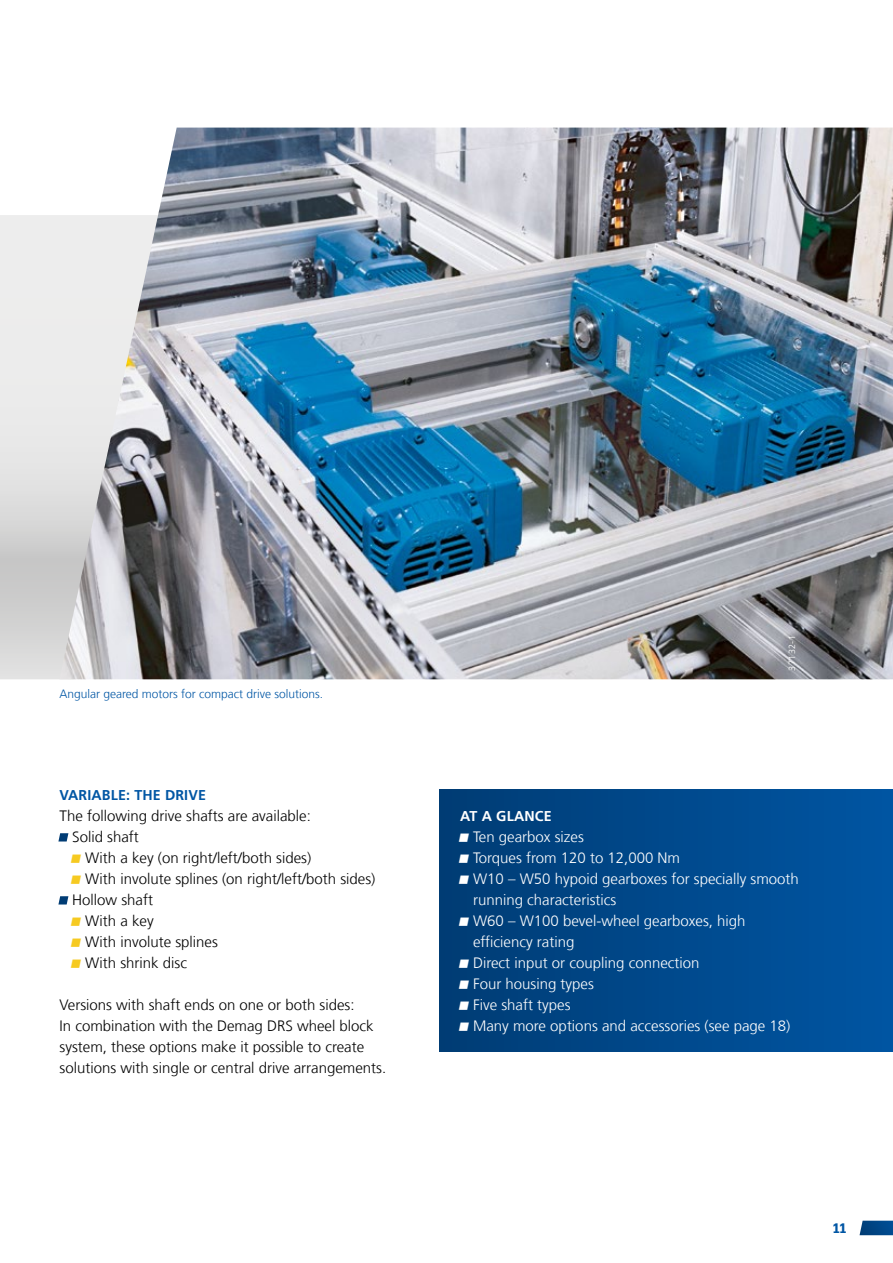
<style>
.page{position:relative;width:893px;height:1263px;background:#fff}
.page>*{position:absolute;margin:0;border:0;box-sizing:border-box;transform-origin:0 0}
.t1{font:300 15px/21px "Frutiger LT Com";color:#000}
.t2{font:300 15px/21px "Frutiger LT Com";color:#fff}
.t3{font:700 14.25px "Frutiger LT Com";letter-spacing:.01em;color:#0056a4}
.t4{font:700 14.25px "Frutiger LT Com";letter-spacing:.01em;color:#fff}
.t5{font:600 13.5px "Produkt";color:#0056a4}
.t6{font:300 12px "Frutiger LT Com";color:#0056a4}
.t7{font:300 9px "Frutiger LT Com";letter-spacing:.05em;color:#fff}
.s1{color:#fff}
.s2{color:#f6ca21}
</style>
<div class="page">
<svg style="left:0;top:215px;width:59px;height:464px;background:#e1e1e0"></svg>
<img style="left:59px;top:128px;width:834px;height:551px">
<div style="left:439px;top:789px;width:454px;height:263px;background:linear-gradient(to right,#003c74,#0055a3)"></div>
<svg style="left:859px;top:1221px;width:34px;height:14px"></svg>
<p class="t6" style="left:59px;top:686px;width:265px">Angular geared motors for compact drive solutions.</p>
<p class="t3" style="left:60px;top:786px;width:148px">VARIABLE: THE DRIVE</p>
<p class="t1" style="left:60px;top:805px;width:253px">The following drive shafts are available:</p>
<p class="t1" style="left:60px;top:826px;width:81px"><span class="s1">•</span> Solid shaft</p>
<p class="t1" style="left:72px;top:847px;width:240px"><span class="s2">•</span> With a key (on right/left/both sides)</p>
<p class="t1" style="left:72px;top:868px;width:305px"><span class="s2">•</span> With involute splines (on right/left/both sides)</p>
<p class="t1" style="left:60px;top:889px;width:95px"><span class="s1">•</span> Hollow shaft</p>
<p class="t1" style="left:72px;top:910px;width:83px"><span class="s2">•</span> With a key</p>
<p class="t1" style="left:72px;top:931px;width:147px"><span class="s2">•</span> With involute splines</p>
<p class="t1" style="left:72px;top:952px;width:116px"><span class="s2">•</span> With shrink disc</p>
<p class="t1" style="left:60px;top:994px;width:328px">Versions with shaft ends on one or both sides:<br>In combination with the Demag DRS wheel block system, these options make it possible to create solutions with single or central drive arrangements.</p>
<p class="t7" style="left:787px;top:671px;width:37px;rotate:-90deg">37132-1</p>
<p class="t4" style="left:460px;top:807px;width:93px">AT A GLANCE</p>
<p class="t2" style="left:460px;top:826px;width:125px">• Ten gearbox sizes</p>
<p class="t2" style="left:460px;top:847px;width:221px">• Torques from 120 to 12,000 Nm</p>
<p class="t2" style="left:473px;top:868px;width:327px;text-indent:-13px">• W10 – W50 hypoid gearboxes for specially smooth running characteristics</p>
<p class="t2" style="left:473px;top:910px;width:274px;text-indent:-13px">• W60 – W100 bevel-wheel gearboxes, high efficiency rating</p>
<p class="t2" style="left:460px;top:952px;width:241px">• Direct input or coupling connection</p>
<p class="t2" style="left:460px;top:973px;width:135px">• Four housing types</p>
<p class="t2" style="left:460px;top:994px;width:112px">• Five shaft types</p>
<p class="t2" style="left:460px;top:1015px;width:332px">• Many more options and accessories (see page 18)</p>
<p class="t5" style="left:833px;top:1219px;width:15px">11</p>
</div>
